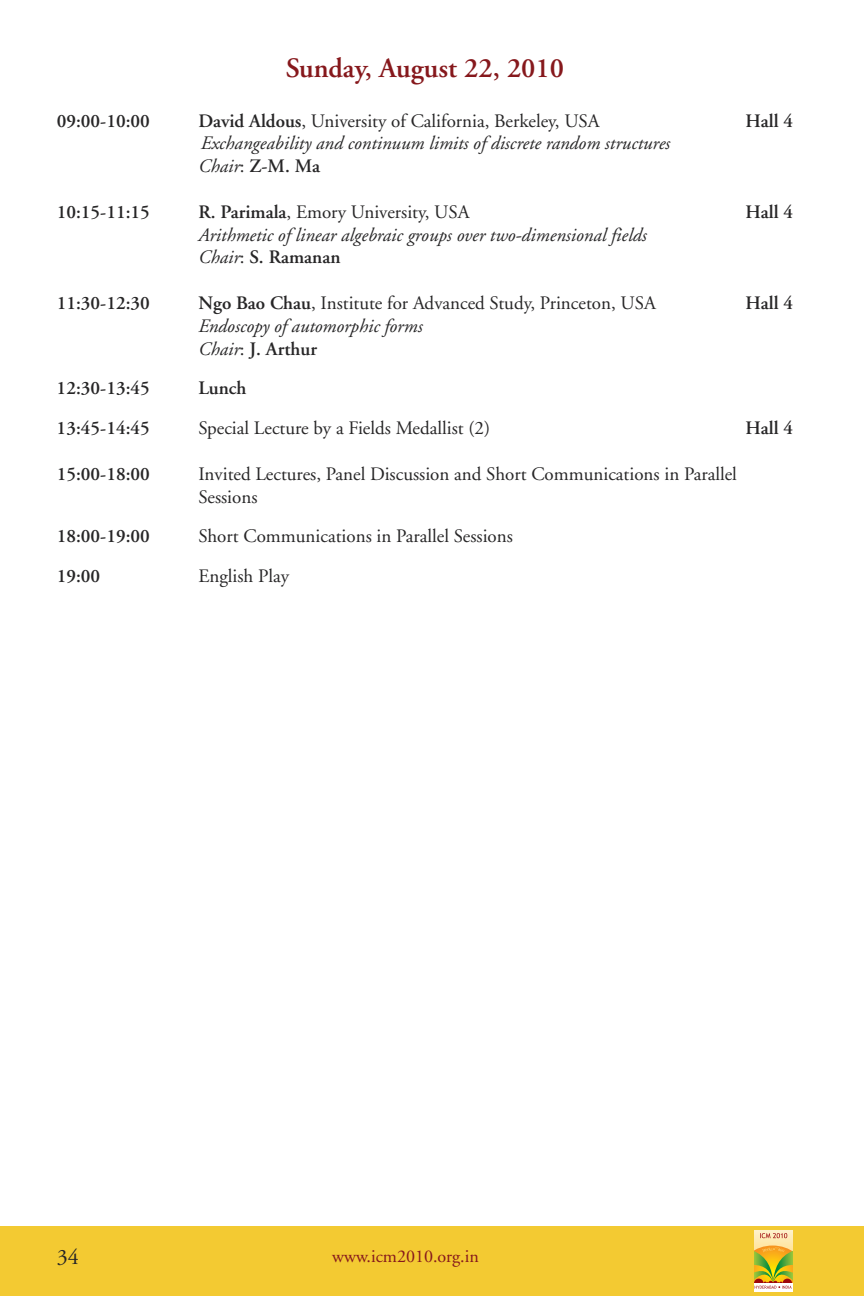
<style>
.page{position:relative;width:864px;height:1296px;background:#fff}
.page>*{position:absolute;margin:0;border:0;box-sizing:border-box;transform-origin:0 0}
.t1{font:600 28px "Adobe Garamond";color:#86181c}
.t2{font:22px "Adobe Garamond";color:#272627}
.t3{font:19px/22.8px "Adobe Garamond";color:#272627}
.t4{font:italic 19px/22.8px "Adobe Garamond";color:#272627}
.t5{font:600 19px "Adobe Garamond";color:#272627}
.t6{font:18px "Adobe Garamond";color:#86181c}
.s1{font-weight:600}
.s2{font-style:normal}
.s3{font-weight:600;font-style:normal}
</style>
<div class="page">
<div style="left:0;top:1226px;width:864px;height:70px;background:#f3ca32"></div>
<svg style="left:754px;top:1230px;width:39px;height:16px"></svg>
<svg style="left:760px;top:1233px;width:27px;height:5px"></svg>
<svg style="left:754px;top:1246px;width:39px;height:45px;background:#c5b448"></svg>
<h1 class="t1" style="left:286px;top:57px;width:280px">Sunday, August 22, 2010</h1>
<p class="t5" style="left:57px;top:113px;width:95px">09:00-10:00</p>
<p class="t3" style="left:198px;top:111px;width:403px"><span class="s1">David Aldous</span>, University of California, Berkeley, USA</p>
<p class="t5" style="left:746px;top:113px;width:49px">Hall 4</p>
<p class="t4" style="left:198px;top:134px;width:473px">Exchangeability and continuum limits of discrete random structures<br>Chair<span class="s2">:</span> <span class="s3">Z-M. Ma</span></p>
<p class="t5" style="left:57px;top:204px;width:95px">10:15-11:15</p>
<p class="t3" style="left:198px;top:202px;width:273px"><span class="s1">R. Parimala</span>, Emory University, USA</p>
<p class="t5" style="left:746px;top:204px;width:49px">Hall 4</p>
<p class="t4" style="left:198px;top:225px;width:450px">Arithmetic of linear algebraic groups over two-dimensional fields<br>Chair<span class="s2">:</span> <span class="s3">S. Ramanan</span></p>
<p class="t5" style="left:57px;top:295px;width:95px">11:30-12:30</p>
<p class="t3" style="left:198px;top:293px;width:459px"><span class="s1">Ngo Bao Chau</span>, Institute for Advanced Study, Princeton, USA</p>
<p class="t5" style="left:746px;top:295px;width:49px">Hall 4</p>
<p class="t4" style="left:198px;top:316px;width:226px">Endoscopy of automorphic forms<br>Chair<span class="s2">:</span> <span class="s3">J. Arthur</span></p>
<p class="t5" style="left:57px;top:381px;width:95px">12:30-13:45</p>
<p class="t5" style="left:198px;top:381px;width:50px">Lunch</p>
<p class="t5" style="left:57px;top:421px;width:95px">13:45-14:45</p>
<p class="t3" style="left:198px;top:419px;width:293px">Special Lecture by a Fields Medallist (2)</p>
<p class="t5" style="left:746px;top:421px;width:49px">Hall 4</p>
<p class="t5" style="left:57px;top:466px;width:95px">15:00-18:00</p>
<p class="t3" style="left:198px;top:464px;width:540px">Invited Lectures, Panel Discussion and Short Communications in Parallel<br>Sessions</p>
<p class="t5" style="left:57px;top:529px;width:95px">18:00-19:00</p>
<p class="t3" style="left:198px;top:527px;width:316px">Short Communications in Parallel Sessions</p>
<p class="t5" style="left:57px;top:569px;width:45px">19:00</p>
<p class="t3" style="left:198px;top:567px;width:92px">English Play</p>
<p class="t2" style="left:57px;top:1249px;width:23px">34</p>
<p class="t6" style="left:332px;top:1249px;width:148px">www.icm2010.org.in</p>
</div>
